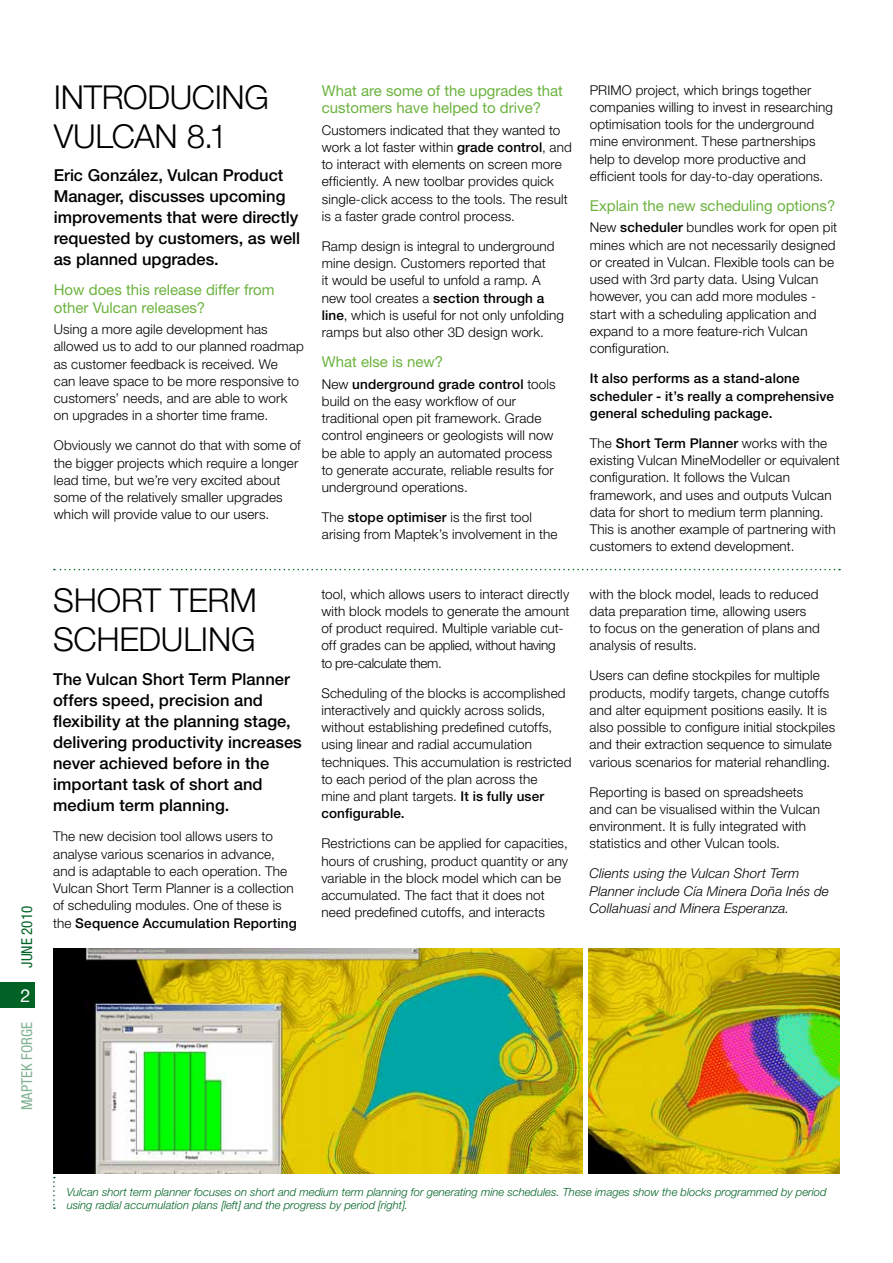
<style>
.page{position:relative;width:893px;height:1263px;background:#fff}
.page>*{position:absolute;margin:0;border:0;box-sizing:border-box;transform-origin:0 0}
.t1{font:300 33px/39px "Helvetica Neue LT Std";letter-spacing:-.01em;color:#000}
.t2{font:18px "Helvetica Neue LT Std";color:#fff}
.t3{font:500 16.5px/21px "Helvetica Neue LT Std";color:#000}
.t4{font:15px/17.2px "Helvetica Neue LT Std";color:#6cb33f}
.t5{font:condensed 15px "Helvetica Neue LT Std";color:#80b192}
.t6{font:condensed 15px "Helvetica Neue LT Std";color:#006325}
.t7{font:300 13.5px/17.2px "Helvetica Neue LT Std";letter-spacing:.01em;color:#000}
.t8{font:italic 300 13.5px/17.2px "Helvetica Neue LT Std";letter-spacing:.01em;color:#000}
.t9{font:500 13.5px/17.2px "Helvetica Neue LT Std";letter-spacing:.01em;color:#000}
.t10{font:italic 300 11.25px/13.5px "Helvetica Neue LT Std";color:#006325}
.s1{font-weight:500}
</style>
<div class="page">
<div style="left:0;top:982px;width:35px;height:25px;background:#006325"></div>
<svg style="left:54px;top:569px;width:786px;height:1px"></svg>
<img style="left:589px;top:948px;width:251px;height:225px">
<div style="left:53px;top:948px;width:530px;height:225px;background:#000"></div>
<img style="left:85px;top:948px;width:498px;height:225px">
<svg style="left:53px;top:1177px;width:2px;height:32px"></svg>
<p class="t6" style="left:18px;top:968px;width:63px;rotate:-90deg">JUNE 2010</p>
<h2 class="t2" style="left:20px;top:984px;width:12px">2</h2>
<p class="t5" style="left:18px;top:1110px;width:90px;rotate:-90deg">MAPTEK FORGE</p>
<h1 class="t1" style="left:54px;top:77px;width:217px">INTRODUCING<br>VULCAN 8.1</h1>
<p class="t3" style="left:54px;top:165px;width:248px">Eric González, Vulcan Product<br>Manager, discusses upcoming improvements that were directly requested by customers, as well as planned upgrades.</p>
<p class="t4" style="left:54px;top:281px;width:222px">How does this release differ from other Vulcan releases?</p>
<p class="t7" style="left:54px;top:320px;width:251px">Using a more agile development has allowed us to add to our planned roadmap as customer feedback is received. We<br>can leave space to be more responsive to customers’ needs, and are able to work on upgrades in a shorter time frame.</p>
<p class="t7" style="left:54px;top:437px;width:248px">Obviously we cannot do that with some of the bigger projects which require a longer lead time, but we’re very excited about some of the relatively smaller upgrades which will provide value to our users.</p>
<p class="t4" style="left:322px;top:82px;width:243px">What are some of the upgrades that customers have helped to drive?</p>
<p class="t7" style="left:322px;top:121px;width:251px">Customers indicated that they wanted to work a lot faster within <span class="s1">grade control</span>, and to interact with elements on screen more efficiently. A new toolbar provides quick single-click access to the tools. The result is a faster grade control process.</p>
<p class="t7" style="left:322px;top:237px;width:244px">Ramp design is integral to underground mine design. Customers reported that<br>it would be useful to unfold a ramp. A new tool creates a <span class="s1">section through a line</span>, which is useful for not only unfolding ramps but also other 3D design work.</p>
<p class="t4" style="left:322px;top:353px;width:123px">What else is new?</p>
<p class="t7" style="left:322px;top:375px;width:235px">New <span class="s1">underground grade control</span> tools build on the easy workflow of our traditional open pit framework. Grade control engineers or geologists will now be able to apply an automated process to generate accurate, reliable results for underground operations.</p>
<p class="t7" style="left:322px;top:508px;width:237px">The <span class="s1">stope optimiser</span> is the first tool arising from Maptek’s involvement in the</p>
<h1 class="t1" style="left:53px;top:580px;width:205px">SHORT TERM<br>SCHEDULING</h1>
<p class="t3" style="left:53px;top:669px;width:250px">The Vulcan Short Term Planner offers speed, precision and flexibility at the planning stage, delivering productivity increases never achieved before in the important task of short and medium term planning.</p>
<p class="t7" style="left:53px;top:827px;width:245px">The new decision tool allows users to analyse various scenarios in advance, and is adaptable to each operation. The Vulcan Short Term Planner is a collection of scheduling modules. One of these is the <span class="s1">Sequence Accumulation Reporting</span></p>
<p class="t7" style="left:321px;top:585px;width:250px">tool, which allows users to interact directly with block models to generate the amount of product required. Multiple variable cut&shy;off grades can be applied, without having to pre-calculate them.</p>
<p class="t7" style="left:321px;top:684px;width:252px">Scheduling of the blocks is accomplished interactively and quickly across solids, without establishing predefined cutoffs, using linear and radial accumulation techniques. This accumulation is restricted to each period of the plan across the<br>mine and plant targets. <span class="s1">It is fully user configurable.</span></p>
<p class="t7" style="left:321px;top:835px;width:248px">Restrictions can be applied for capacities, hours of crushing, product quantity or any variable in the block model which can be accumulated. The fact that it does not need predefined cutoffs, and interacts</p>
<p class="t7" style="left:590px;top:81px;width:245px">PRIMO project, which brings together companies willing to invest in researching optimisation tools for the underground mine environment. These partnerships help to develop more productive and efficient tools for day-to-day operations.</p>
<p class="t4" style="left:590px;top:197px;width:247px">Explain the new scheduling options?</p>
<p class="t7" style="left:590px;top:219px;width:249px">New <span class="s1">scheduler</span> bundles work for open pit mines which are not necessarily designed or created in Vulcan. Flexible tools can be used with 3rd party data. Using Vulcan however, you can add more modules - start with a scheduling application and expand to a more feature-rich Vulcan configuration.</p>
<p class="t9" style="left:590px;top:370px;width:246px">It also performs as a stand-alone scheduler - it’s really a comprehensive general scheduling package.</p>
<p class="t7" style="left:590px;top:434px;width:251px">The <span class="s1">Short Term Planner</span> works with the existing Vulcan MineModeller or equivalent configuration. It follows the Vulcan framework, and uses and outputs Vulcan data for short to medium term planning.<br>This is another example of partnering with customers to extend development.</p>
<p class="t7" style="left:590px;top:585px;width:232px">with the block model, leads to reduced data preparation time, allowing users to focus on the generation of plans and analysis of results.</p>
<p class="t7" style="left:590px;top:667px;width:247px">Users can define stockpiles for multiple products, modify targets, change cutoffs and alter equipment positions easily. It is also possible to configure initial stockpiles and their extraction sequence to simulate various scenarios for material rehandling.</p>
<p class="t7" style="left:590px;top:783px;width:232px">Reporting is based on spreadsheets and can be visualised within the Vulcan environment. It is fully integrated with statistics and other Vulcan tools.</p>
<p class="t8" style="left:590px;top:865px;width:241px">Clients using the Vulcan Short Term<br>Planner include Cía Minera Doña Inés de<br>Collahuasi and Minera Esperanza.</p>
<p class="t10" style="left:67px;top:1185px;width:761px">Vulcan short term planner focuses on short and medium term planning for generating mine schedules. These images show the blocks programmed by period using radial accumulation plans [left] and the progress by period [right].</p>
</div>
